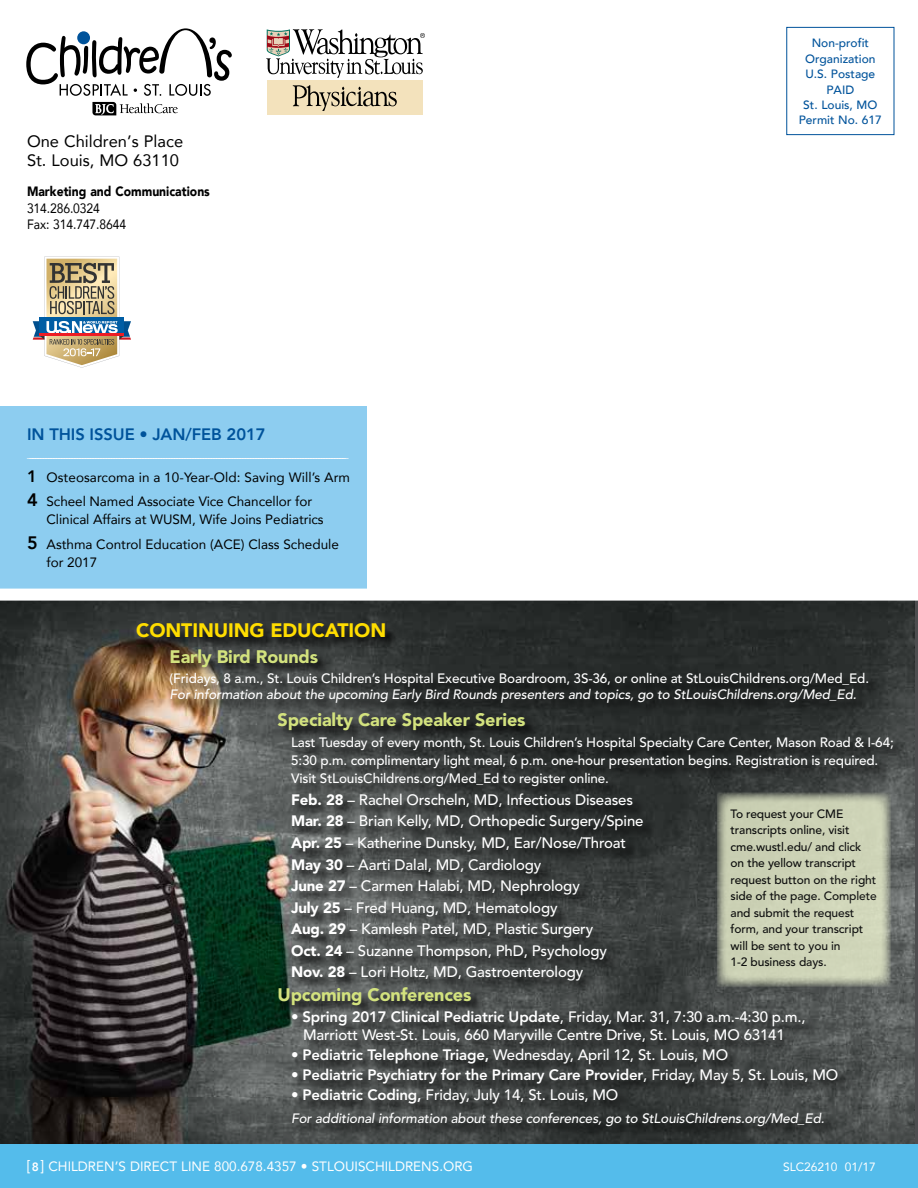
<style>
.page{position:relative;width:918px;height:1188px;background:#fff}
.page>*{position:absolute;margin:0;border:0;box-sizing:border-box;transform-origin:0 0}
.t1{font:900 19.5px "Avenir";letter-spacing:-.005em;color:#fd0}
.t2{font:900 18px "Avenir LT Std";letter-spacing:-.01em;color:#d3e27e}
.t3{font:16.5px/19.5px "Avenir";color:#000}
.t4{font:800 16.5px "Avenir";letter-spacing:-.005em;color:#00539b}
.t5{font:500 15px/21.5px "Avenir LT Std";letter-spacing:-.01em;color:#fff}
.t6{font:800 15px "Avenir LT Std";letter-spacing:-.01em;color:#fff}
.t7{font:500 13.5px/18px "Avenir LT Std";letter-spacing:-.01em;color:#fff}
.t8{font:italic 500 13.5px "Avenir LT Std";letter-spacing:-.01em;color:#fff}
.t9{font:13.5px/24.8px "Avenir";letter-spacing:-.005em;color:#000}
.t10{font:13.5px "Avenir";color:#fff}
.t11{font:13.5px/16.5px "Avenir";letter-spacing:-.005em;color:#000;scale:.9 1}
.t12{font:900 13.5px "Avenir";color:#000;scale:.9 1}
.t13{font:300 13.2px "Avenir";color:#fff}
.t14{font:500 12px/16.5px "Avenir LT Std";letter-spacing:-.01em;color:#000}
.t15{font:500 12px/15.5px "Avenir";color:#00539b;text-align:center}
.t16{font:12px "Avenir";color:#fff}
.s1{font-weight:800;font-size:16.5px}
.s2{font-weight:800;font-size:18px}
.s3{font-weight:900}
.s4{font-weight:800}
.s5{font-weight:500}
.s6{font-size:15px}
.s7{font-weight:800;font-size:12px}
</style>
<div class="page">
<img style="left:0;top:601px;width:915px;height:544px">
<div style="left:0;top:406px;width:366px;height:190px;background:#8dcdf0"></div>
<div style="left:786px;top:27px;width:108px;height:108px;border:1px solid #00539b"></div>
<div style="left:267px;top:80px;width:156px;height:35px;background:#f3e2bc"></div>
<svg style="left:293px;top:85px;width:104px;height:26px"></svg>
<svg style="left:26px;top:28px;width:206px;height:68px"></svg>
<svg style="left:92px;top:102px;width:86px;height:13px"></svg>
<svg style="left:266px;top:29px;width:159px;height:49px"></svg>
<div style="left:0;top:1145px;width:918px;height:43px;background:#54bceb"></div>
<svg style="left:33px;top:256px;width:98px;height:112px"></svg>
<svg style="left:136px;top:622px;width:263px;height:30px;background:#2c2e2c"></svg>
<svg style="left:169px;top:648px;width:737px;height:492px;background:#3e4341"></svg>
<div style="left:0;top:589px;width:918px;height:12px;background:#fff"></div>
<svg style="left:717px;top:793px;width:174px;height:194px;background:#c3c9ae"></svg>
<p class="t3" style="left:27px;top:131px;width:158px">One Children’s Place<br>St. Louis, MO 63110</p>
<p class="t12" style="left:27px;top:180px;width:205px">Marketing and Communications</p>
<p class="t11" style="left:27px;top:200px;width:112px">314.286.0324<br>Fax: 314.747.8644</p>
<p class="t4" style="left:27px;top:422px;width:240px">IN THIS ISSUE • JAN/FEB 2017</p>
<p class="t13" style="left:27px;top:444px;width:323px">_________________________________________________________________________________________________________________________</p>
<p class="t9" style="left:27px;top:464px;width:325px"><span class="s1">1</span> Osteosarcoma in a 10-Year-Old: Saving Will’s Arm<br><span class="s2">4</span> Scheel Named Associate Vice Chancellor for</p>
<p class="t9" style="left:27px;top:507px;width:313px;text-align:center">Clinical Affairs at WUSM, Wife Joins Pediatrics<br><span class="s2">5</span> Asthma Control Education (ACE) Class Schedule</p>
<p class="t9" style="left:46px;top:550px;width:52px">for 2017</p>
<p class="t15" style="left:799px;top:35px;width:85px">Non-profit<br>Organization<br>U.S. Postage<br>PAID<br>St. Louis, MO<br>Permit No. 617</p>
<h1 class="t1" style="left:136px;top:614px;width:252px">CONTINUING EDUCATION</h1>
<p class="t2" style="left:170px;top:646px;width:150px">Early Bird Rounds</p>
<p class="t7" style="left:170px;top:669px;width:701px">(Fridays, 8 a.m., St. Louis Children’s Hospital Executive Boardroom, 3S-36, or online at StLouisChildrens.org/Med_Ed.</p>
<p class="t8" style="left:170px;top:687px;width:689px">For information about the upcoming Early Bird Rounds presenters and topics, go to StLouisChildrens.org/Med_Ed.</p>
<p class="t2" style="left:278px;top:709px;width:249px">Specialty Care Speaker Series</p>
<p class="t7" style="left:291px;top:734px;width:604px">Last Tuesday of every month, St. Louis Children’s Hospital Specialty Care Center, Mason Road &amp; I-64;<br>5:30 p.m. complimentary light meal, 6 p.m. one-hour presentation begins. Registration is required.<br>Visit StLouisChildrens.org/Med_Ed to register online.</p>
<p class="t5" style="left:291px;top:789px;width:354px"><span class="s3">Feb. 28</span> – Rachel Orscheln, MD, Infectious Diseases <span class="s3">Mar. 28</span> – Brian Kelly, MD, Orthopedic Surgery/Spine <span class="s3">Apr. 25</span> – Katherine Dunsky, MD, Ear/Nose/Throat <span class="s3">May 30</span> – Aarti Dalal, MD, Cardiology<br><span class="s3">June 27</span> – Carmen Halabi, MD, Nephrology<br><span class="s3">July 25</span> – Fred Huang, MD, Hematology<br><span class="s3">Aug. 29</span> – Kamlesh Patel, MD, Plastic Surgery<br><span class="s3">Oct. 24</span> – Suzanne Thompson, PhD, Psychology<br><span class="s3">Nov. 28</span> – Lori Holtz, MD, Gastroenterology</p>
<p class="t2" style="left:278px;top:983px;width:195px">Upcoming Conferences</p>
<p class="t5" style="left:291px;top:1008px;width:516px;line-height:18px;text-align:center">• <span class="s4">Spring 2017 Clinical Pediatric Update</span>, Friday, Mar. 31, 7:30 a.m.-4:30 p.m.,<br>Marriott West-St. Louis, 660 Maryville Centre Drive, St. Louis, MO 63141</p>
<p class="t5" style="left:291px;top:1045px;width:439px">• <span class="s4">Pediatric Telephone Triage,</span> Wednesday, April 12, St. Louis, MO</p>
<p class="t6" style="left:291px;top:1066px;width:549px"><span class="s5">•</span> Pediatric Psychiatry for the Primary Care Provider<span class="s5">, Friday, May 5, St. Louis, MO</span></p>
<p class="t5" style="left:291px;top:1085px;width:329px">• <span class="s4">Pediatric Coding,</span> Friday, July 14, St. Louis, MO</p>
<p class="t8" style="left:291px;top:1111px;width:535px">For additional information about these conferences, go to StLouisChildrens.org/Med_Ed.</p>
<p class="t14" style="left:731px;top:805px;width:148px">To request your CME transcripts online, visit cme.wustl.edu/ and click on the yellow transcript request button on the right side of the page. Complete and submit the request form, and your transcript will be sent to you in<br>1-2 business days.</p>
<p class="t10" style="left:27px;top:1155px;width:448px"><span class="s6">[</span><span class="s7">8</span><span class="s6">]</span> CHILDREN’S DIRECT LINE 800.678.4357 • STLOUISCHILDRENS.ORG</p>
<p class="t16" style="left:783px;top:1157px;width:94px">SLC26210 01/17</p>
</div>
